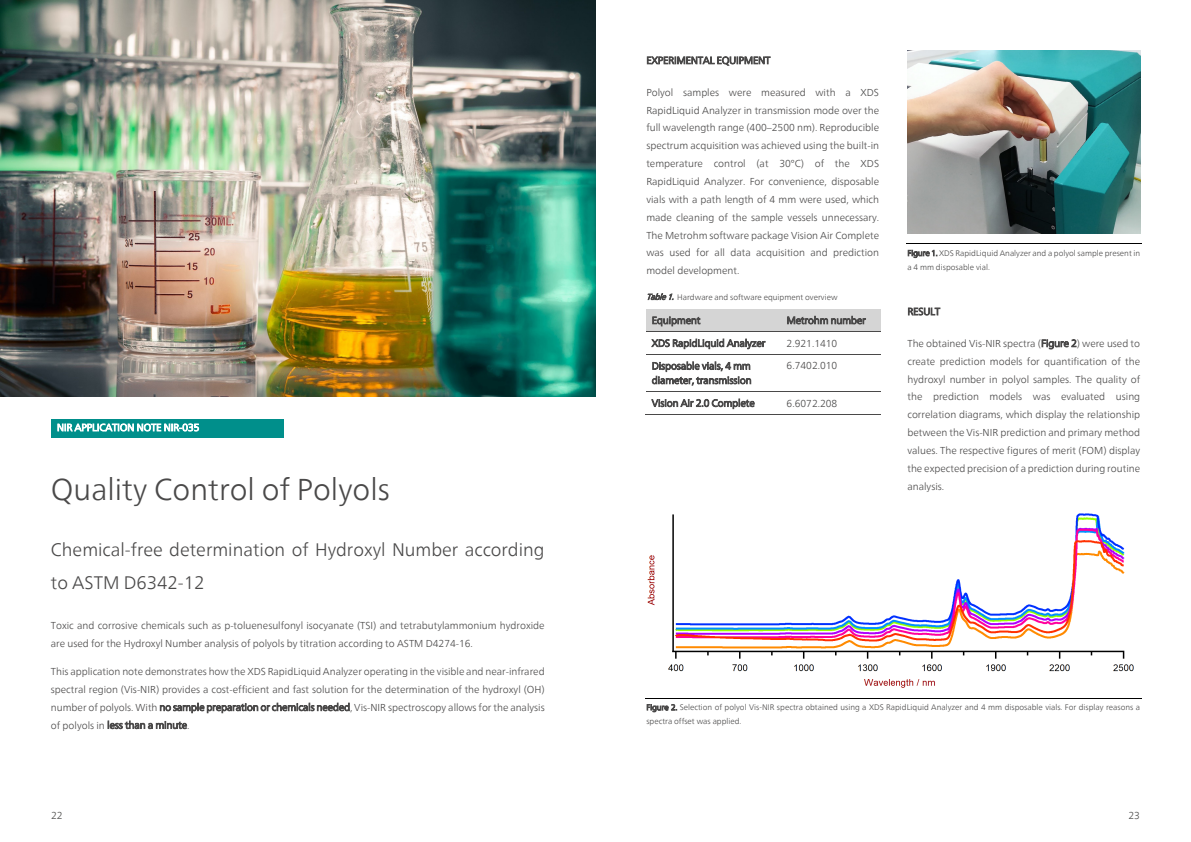
<style>
.page{position:relative;width:1191px;height:842px;background:#fff}
.page>*{position:absolute;margin:0;border:0;box-sizing:border-box;transform-origin:0 0}
.t1{font:300 30px "Neue Frutiger World";color:#4a4949}
.t2{font:300 18px/32.2px "Neue Frutiger World";color:#4a4949}
.t3{font:11px "Work Sans";color:#000}
.t4{font:300 10px/17.9px "Neue Frutiger World";color:#4a4949;text-align:justify}
.t5{font:300 10px "Neue Frutiger World";letter-spacing:-.01em;color:#fff}
.Pagina_left-site{font:300 10px "Neue Frutiger World";color:#4a4a49}
.t6{font:300 8px/14.3px "Neue Frutiger World";color:#4a4949}
.s1{font-style:italic}
</style>
<div class="page">
<img style="left:0;top:0;width:595px;height:396px">
<div style="left:51px;top:419px;width:232px;height:19px;background:#008f8b"></div>
<div style="left:646px;top:309px;width:135px;height:22px;background:#d5d5d5"></div>
<div style="left:781px;top:309px;width:99px;height:22px;background:#d5d5d5"></div>
<hr style="left:646px;top:331px;width:135px;height:1px;background:#4a4949">
<hr style="left:781px;top:331px;width:99px;height:1px;background:#4a4949">
<hr style="left:646px;top:354px;width:135px;height:1px;background:#4a4949">
<hr style="left:781px;top:354px;width:99px;height:1px;background:#4a4949">
<hr style="left:646px;top:391px;width:135px;height:1px;background:#4a4949">
<hr style="left:781px;top:391px;width:99px;height:1px;background:#4a4949">
<hr style="left:645px;top:414px;width:136px;height:1px;background:#4a4949">
<hr style="left:781px;top:414px;width:99px;height:1px;background:#4a4949">
<hr style="left:906px;top:244px;width:235px;height:1px;background:#000">
<hr style="left:645px;top:698px;width:496px;height:1px;background:#000">
<img style="left:907px;top:50px;width:233px;height:184px">
<img style="left:647px;top:513px;width:487px;height:175px">
<p class="t5" style="left:57px;top:420px;width:144px">NIR APPLICATION NOTE NIR-035</p>
<p class="t1" style="left:51px;top:466px;width:340px">Quality Control of Polyols</p>
<p class="t2" style="left:51px;top:534px;width:495px">Chemical-free determination of Hydroxyl Number according to ASTM D6342-12</p>
<p class="t4" style="left:51px;top:617px;width:495px">Toxic and corrosive chemicals such as p-toluenesulfonyl isocyanate (TSI) and tetrabutylammonium hydroxide are used for the Hydroxyl Number analysis of polyols by titration according to ASTM D4274-16.</p>
<p class="t4" style="left:51px;top:662px;width:495px">This application note demonstrates how the XDS RapidLiquid Analyzer operating in the visible and near-infrared spectral region (Vis-NIR) provides a cost-efficient and fast solution for the determination of the hydroxyl (OH) number of polyols. With no sample preparation or chemicals needed, Vis-NIR spectroscopy allows for the analysis of polyols in less than a minute.</p>
<p class="t4" style="left:646px;top:51px;width:125px">EXPERIMENTAL EQUIPMENT</p>
<p class="t4" style="left:646px;top:83px;width:234px">Polyol samples were measured with a XDS RapidLiquid Analyzer in transmission mode over the full wavelength range (400–2500 nm). Reproducible spectrum acquisition was achieved using the built-in temperature control (at 30°C) of the XDS RapidLiquid Analyzer. For convenience, disposable vials with a path length of 4 mm were used, which made cleaning of the sample vessels unnecessary.<br>The Metrohm software package Vision Air Complete was used for all data acquisition and prediction model development.</p>
<p class="t6" style="left:646px;top:290px;width:193px"><span class="s1">Table1.</span>Hardware and software equipment overview</p>
<p class="t4" style="left:652px;top:311px;width:50px">Equipment</p>
<p class="t4" style="left:786px;top:311px;width:81px">Metrohm number</p>
<p class="t4" style="left:652px;top:334px;width:115px">XDS RapidLiquid Analyzer</p>
<p class="t4" style="left:786px;top:334px;width:52px">2.921.1410</p>
<p class="t4" style="left:652px;top:359px;width:101px;line-height:14.3px">Disposable vials, 4 mm diameter, transmission</p>
<p class="t4" style="left:786px;top:357px;width:52px">6.7402.010</p>
<p class="t4" style="left:652px;top:394px;width:104px">Vision Air 2.0 Complete</p>
<p class="t4" style="left:786px;top:394px;width:52px">6.6072.208</p>
<p class="t6" style="left:907px;top:246px;width:234px">Figure 1. XDS RapidLiquid Analyzer and a polyol sample present in a 4 mm disposable vial.</p>
<p class="t4" style="left:907px;top:303px;width:34px">RESULT</p>
<p class="t4" style="left:907px;top:334px;width:234px">The obtained Vis-NIR spectra (Figure 2) were used to create prediction models for quantification of the hydroxyl number in polyol samples. The quality of the prediction models was evaluated using correlation diagrams, which display the relationship between the Vis-NIR prediction and primary method values. The respective figures of merit (FOM) display the expected precision of a prediction during routine analysis.</p>
<p class="t6" style="left:646px;top:700px;width:495px">Figure 2. Selection of polyol Vis-NIR spectra obtained using a XDS RapidLiquid Analyzer and 4 mm disposable vials. For display reasons a spectra offset was applied.</p>
<p class="Pagina_left-site" style="left:51px;top:808px;width:13px">22</p>
<p class="Pagina_left-site" style="left:1128px;top:808px;width:13px">23</p>
<p class="t3" style="left:1120px;top:810px;width:14px">23</p>
</div>
